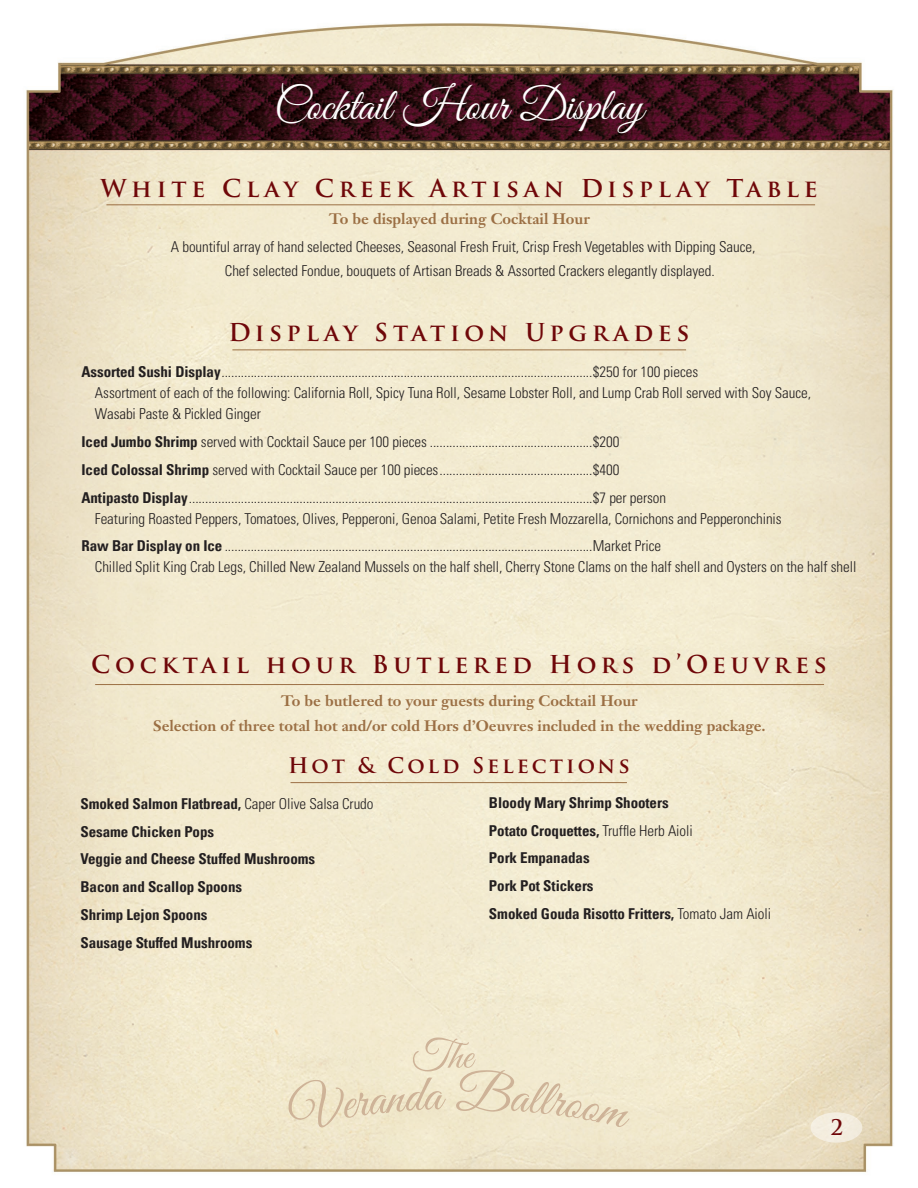
<style>
.page{position:relative;width:918px;height:1188px;background:#fff}
.page>*{position:absolute;margin:0;border:0;box-sizing:border-box;transform-origin:0 0}
.t1{font:45px "Great Vibes";color:#fff}
.t2{font:700 24px "Trajan Pro";letter-spacing:.2em;color:#6f0709}
.t3{font:700 21px "Trajan Pro";letter-spacing:.14em;color:#6f0709}
.t4{font:300 condensed 15px/27.8px "Univers";letter-spacing:-.005em;color:#231f20}
.t5{font:700 condensed 15px/27.8px "Univers LT Pro";letter-spacing:-.005em;color:#231f20}
.t6{font:700 15px/24.9px "Janson Text";color:#9b6f44;text-align:center}
.s1{font-family:"Univers LT Pro";font-weight:700}
.s2{font-family:"Univers";font-weight:300}
</style>
<div class="page">
<img style="left:26px;top:23px;width:867px;height:1150px">
<hr style="left:106px;top:204px;width:709px;height:1px;background:#9b6f44">
<hr style="left:232px;top:350px;width:454px;height:1px;background:#9b6f44">
<hr style="left:95px;top:684px;width:729px;height:1px;background:#9b6f44">
<hr style="left:291px;top:782px;width:336px;height:1px;background:#9b6f44">
<svg style="left:288px;top:1038px;width:342px;height:89px;background:#ede3c8"></svg>
<div style="left:811px;top:1112px;width:51px;height:31px;background:#f3eddf;border-radius:50%"></div>
<h1 class="t1" style="left:275px;top:81px;width:370px">Cocktail Hour Display</h1>
<h2 class="t2" style="left:100px;top:173px;width:719px">White Clay Creek Artisan Display Table</h2>
<p class="t6" style="left:329px;top:206px;width:262px">To be displayed during Cocktail Hour</p>
<p class="t4" style="left:225px;top:235px;width:532px;line-height:24px;text-indent:-54px">A bountiful array of hand selected Cheeses, Seasonal Fresh Fruit, Crisp Fresh Vegetables with Dipping Sauce,<br>Chef selected Fondue, bouquets of Artisan Breads &amp; Assorted Crackers elegantly displayed.</p>
<h2 class="t2" style="left:228px;top:317px;width:463px">Display Station Upgrades</h2>
<p class="t4" style="left:95px;top:362px;width:718px;line-height:21px;text-indent:-14px"><span class="s1">Assorted Sushi Display</span>..................................................................................................................$250 for 100 pieces<br>Assortment of each of the following: California Roll, Spicy Tuna Roll, Sesame Lobster Roll, and Lump Crab Roll served with Soy Sauce,<br>Wasabi Paste &amp; Pickled Ginger</p>
<p class="t4" style="left:81px;top:428px;width:586px"><span class="s1">Iced Jumbo Shrimp</span> served with Cocktail Sauce per 100 pieces ..................................................$200<br><span class="s1">Iced Colossal Shrimp</span> served with Cocktail Sauce per 100 pieces...............................................$400<br><span class="s1">Antipasto Display</span>............................................................................................................................$7 per person</p>
<p class="t4" style="left:81px;top:505px;width:702px;text-indent:14px">Featuring Roasted Peppers, Tomatoes, Olives, Pepperoni, Genoa Salami, Petite Fresh Mozzarella, Cornichons and Pepperonchinis<br><span class="s1">Raw Bar Display on Ice</span> .................................................................................................................Market Price</p>
<p class="t4" style="left:95px;top:553px;width:763px">Chilled Split King Crab Legs, Chilled New Zealand Mussels on the half shell, Cherry Stone Clams on the half shell and Oysters on the half shell</p>
<h2 class="t2" style="left:91px;top:650px;width:737px">Cocktail hour Butlered Hors d’Oeuvres</h2>
<p class="t6" style="left:153px;top:688px;width:614px">To be butlered to your guests during Cocktail Hour<br>Selection of three total hot and/or cold Hors d’Oeuvres included in the wedding package.</p>
<h3 class="t3" style="left:288px;top:752px;width:343px">Hot &amp; Cold Selections</h3>
<p class="t5" style="left:80px;top:789px;width:295px">Smoked Salmon Flatbread, <span class="s2">Caper Olive Salsa Crudo<br></span>Sesame Chicken Pops<br>Veggie and Cheese Stuffed Mushrooms<br>Bacon and Scallop Spoons<br>Shrimp Lejon Spoons<br>Sausage Stuffed Mushrooms</p>
<p class="t5" style="left:489px;top:788px;width:284px">Bloody Mary Shrimp Shooters<br>Potato Croquettes, <span class="s2">Truffle Herb Aioli<br></span>Pork Empanadas<br>Pork Pot Stickers<br>Smoked Gouda Risotto Fritters, <span class="s2">Tomato Jam Aioli</span></p>
<h3 class="t3" style="left:830px;top:1114px;width:14px">2</h3>
</div>
